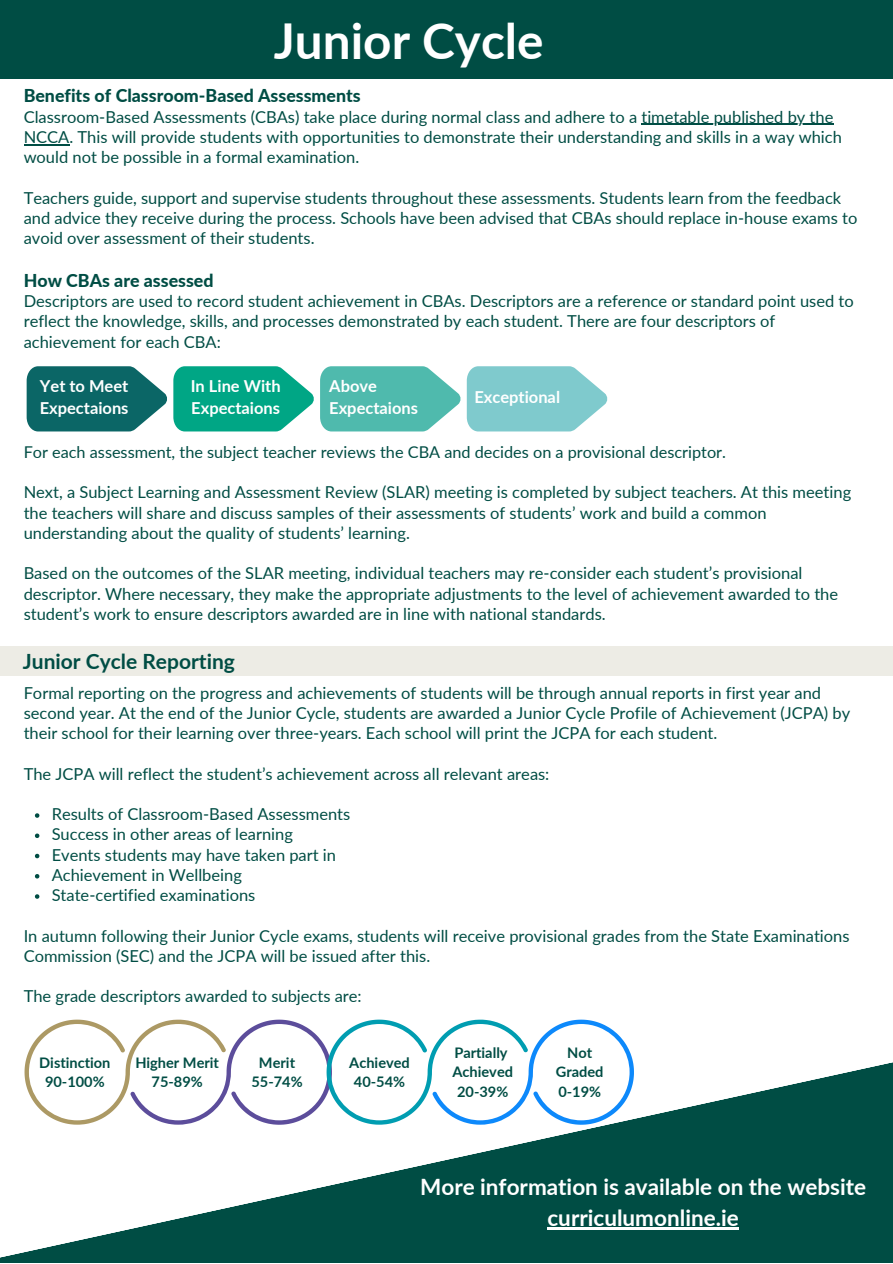
<style>
.page{position:relative;width:893px;height:1264px;background:#fff}
.page>*{position:absolute;margin:0;border:0;box-sizing:border-box;transform-origin:0 0}
.t1{font:700 49.5px "Lato";color:#fff}
.t2{font:700 22.5px/31.5px "Lato";color:#fff;text-align:center}
.t3{font:700 21px "Lato";color:#004d44}
.t4{font:800 17.7px "Lato";color:#004d44}
.t5{font:16.5px/20.2px "Lato";color:#004d44}
.t6{font:700 16.5px "Lato";color:#fff}
.t7{font:16.35px "Lato";color:#004d44}
.t8{font:700 14.55px "Lato";color:#004d44}
</style>
<div class="page">
<div style="left:0;top:0;width:892px;height:79px;background:#004d44"></div>
<hr style="left:641px;top:124px;width:192px;height:1px;background:#004d44">
<hr style="left:24px;top:144px;width:45px;height:1px;background:#004d44">
<div style="left:0;top:646px;width:892px;height:29px;background:#edece5"></div>
<svg style="left:0;top:1062px;width:892px;height:200px;fill:#004d44"></svg>
<svg style="left:27px;top:366px;width:434px;height:65px;background:#3ca598"></svg>
<svg style="left:467px;top:366px;width:141px;height:65px;background:#8ed0d3"></svg>
<hr style="left:547px;top:1227px;width:191px;height:2px;background:#fff">
<svg style="left:35px;top:813px;width:4px;height:4px"></svg>
<svg style="left:35px;top:833px;width:4px;height:5px"></svg>
<svg style="left:35px;top:853px;width:4px;height:5px"></svg>
<svg style="left:35px;top:874px;width:4px;height:4px"></svg>
<svg style="left:35px;top:894px;width:4px;height:4px"></svg>
<svg style="left:25px;top:1019px;width:609px;height:105px"></svg>
<p class="t1" style="left:274px;top:10px;width:271px">Junior Cycle</p>
<p class="t4" style="left:24px;top:85px;width:338px">Benefits of Classroom-Based Assessments</p>
<p class="t5" style="left:24px;top:106px;width:819px">Classroom-Based Assessments (CBAs) take place during normal class and adhere to a timetable published by the<br>NCCA. This will provide students with opportunities to demonstrate their understanding and skills in a way which would not be possible in a formal examination.</p>
<p class="t5" style="left:24px;top:187px;width:835px">Teachers guide, support and supervise students throughout these assessments. Students learn from the feedback and advice they receive during the process. Schools have been advised that CBAs should replace in-house exams to avoid over assessment of their students.</p>
<p class="t4" style="left:24px;top:269px;width:191px">How CBAs are assessed</p>
<p class="t5" style="left:24px;top:290px;width:831px">Descriptors are used to record student achievement in CBAs. Descriptors are a reference or standard point used to reflect the knowledge, skills, and processes demonstrated by each student. There are four descriptors of achievement for each CBA:</p>
<p class="t6" style="left:40px;top:375px;width:90px">Yet to Meet</p>
<p class="t6" style="left:40px;top:398px;width:90px">Expectaions</p>
<p class="t6" style="left:191px;top:375px;width:91px">In Line With</p>
<p class="t6" style="left:191px;top:398px;width:90px">Expectaions</p>
<p class="t6" style="left:329px;top:375px;width:49px">Above</p>
<p class="t6" style="left:329px;top:398px;width:90px">Expectaions</p>
<p class="t6" style="left:474px;top:387px;width:87px">Exceptional</p>
<p class="t7" style="left:24px;top:441px;width:703px">For each assessment, the subject teacher reviews the CBA and decides on a provisional descriptor.</p>
<p class="t5" style="left:24px;top:482px;width:829px">Next, a Subject Learning and Assessment Review (SLAR) meeting is completed by subject teachers. At this meeting the teachers will share and discuss samples of their assessments of students’ work and build a common understanding about the quality of students’ learning.</p>
<p class="t5" style="left:24px;top:562px;width:816px">Based on the outcomes of the SLAR meeting, individual teachers may re-consider each student’s provisional descriptor. Where necessary, they make the appropriate adjustments to the level of achievement awarded to the student’s work to ensure descriptors awarded are in line with national standards.</p>
<p class="t3" style="left:23px;top:648px;width:213px">Junior Cycle Reporting</p>
<p class="t5" style="left:24px;top:682px;width:828px">Formal reporting on the progress and achievements of students will be through annual reports in first year and second year. At the end of the Junior Cycle, students are awarded a Junior Cycle Profile of Achievement (JCPA) by their school for their learning over three-years. Each school will print the JCPA for each student.</p>
<p class="t5" style="left:24px;top:763px;width:527px">The JCPA will reflect the student’s achievement across all relevant areas:</p>
<p class="t5" style="left:52px;top:803px;width:300px">Results of Classroom-Based Assessments</p>
<p class="t5" style="left:52px;top:823px;width:243px">Success in other areas of learning</p>
<p class="t5" style="left:52px;top:844px;width:286px">Events students may have taken part in</p>
<p class="t5" style="left:52px;top:864px;width:192px">Achievement in Wellbeing</p>
<p class="t5" style="left:52px;top:884px;width:205px">State-certified examinations</p>
<p class="t5" style="left:24px;top:925px;width:827px">In autumn following their Junior Cycle exams, students will receive provisional grades from the State Examinations<br>Commission (SEC) and the JCPA will be issued after this.</p>
<p class="t5" style="left:24px;top:985px;width:339px">The grade descriptors awarded to subjects are:</p>
<p class="t8" style="left:39px;top:1053px;width:73px">Distinction</p>
<p class="t8" style="left:45px;top:1073px;width:61px">90-100%</p>
<p class="t8" style="left:135px;top:1053px;width:85px">Higher Merit</p>
<p class="t8" style="left:152px;top:1073px;width:53px">75-89%</p>
<p class="t8" style="left:259px;top:1053px;width:38px">Merit</p>
<p class="t8" style="left:251px;top:1073px;width:53px">55-74%</p>
<p class="t8" style="left:349px;top:1053px;width:62px">Achieved</p>
<p class="t8" style="left:354px;top:1073px;width:53px">40-54%</p>
<p class="t8" style="left:454px;top:1043px;width:55px">Partially</p>
<p class="t8" style="left:452px;top:1063px;width:62px">Achieved</p>
<p class="t8" style="left:457px;top:1082px;width:53px">20-39%</p>
<p class="t8" style="left:567px;top:1043px;width:27px">Not</p>
<p class="t8" style="left:556px;top:1063px;width:49px">Graded</p>
<p class="t8" style="left:558px;top:1082px;width:44px">0-19%</p>
<p class="t2" style="left:420px;top:1169px;width:447px">More information is available on the website curriculumonline.ie</p>
</div>
